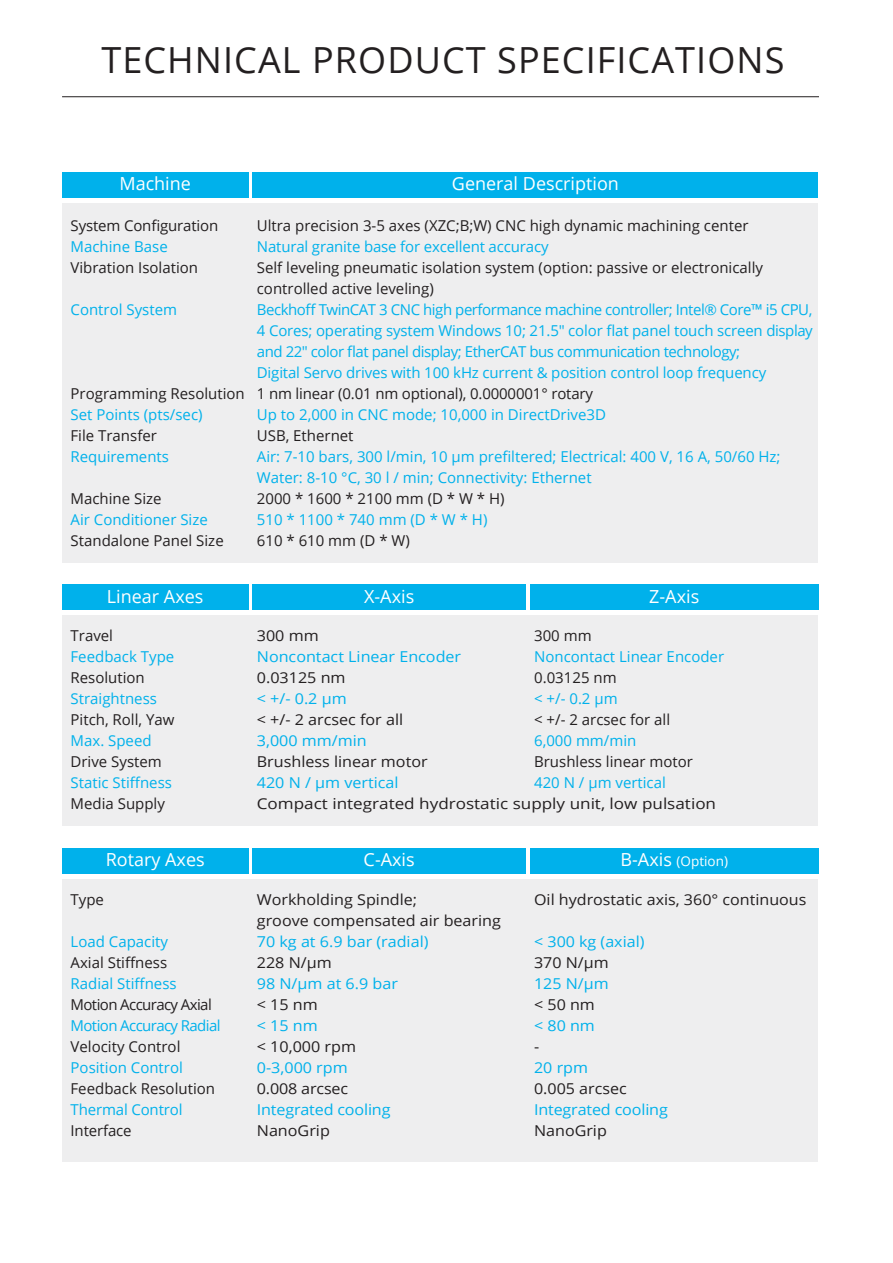
<style>
.page{position:relative;width:893px;height:1263px;background:#fff}
.page>*{position:absolute;margin:0;border:0;box-sizing:border-box;transform-origin:0 0}
.t1{font:36px "Open Sans";letter-spacing:.03em;color:#231f20}
.t2{font:18px "Open Sans";color:#fff}
.t3{font:15px "Open Sans";color:#231f20}
.t4{font:15px/21px "Open Sans";color:#00b1eb}
.t5{font:15px/21px "Open Sans";letter-spacing:-.03em;color:#00b1eb}
.t6{font:15px "Open Sans";color:#00b1eb;scale:1.08 1}
.t7{font:15px "Open Sans";color:#231f20;scale:1.08 1}
.t8{font:15px "Open Sans";color:#231f20;scale:1.07 1}
.t9{font:15px "Open Sans";color:#231f20;scale:1.14 1}
.t10{font:15px "Open Sans";color:#00b1eb;scale:1.07 1}
.t11{font:15px "Open Sans";letter-spacing:-.04em;color:#00b1eb}
.t12{font:15px "Open Sans";letter-spacing:-.04em;color:#231f20}
.t13{font:13.5px "Open Sans";color:#fff}
.s1{font-size:18px}
</style>
<div class="page">
<div style="left:62px;top:203px;width:756px;height:359px;background:#eeeeef"></div>
<div style="left:62px;top:615px;width:756px;height:211px;background:#eeeeef"></div>
<div style="left:62px;top:879px;width:756px;height:283px;background:#eeeeef"></div>
<hr style="left:62px;top:96px;width:757px;height:1px;background:#231f20">
<div style="left:62px;top:585px;width:186px;height:25px;background:#00b1eb"></div>
<div style="left:62px;top:172px;width:186px;height:26px;background:#00b1eb"></div>
<div style="left:253px;top:172px;width:565px;height:26px;background:#00b1eb"></div>
<div style="left:62px;top:848px;width:186px;height:26px;background:#00b1eb"></div>
<div style="left:253px;top:585px;width:273px;height:25px;background:#00b1eb"></div>
<div style="left:253px;top:848px;width:273px;height:26px;background:#00b1eb"></div>
<div style="left:530px;top:848px;width:288px;height:26px;background:#00b1eb"></div>
<div style="left:530px;top:585px;width:288px;height:25px;background:#00b1eb"></div>
<p class="t1" style="left:101px;top:36px;width:685px">TECHNICAL PRODUCT SPECIFICATIONS</p>
<p class="t2" style="left:119px;top:171px;width:73px">Machine</p>
<p class="t2" style="left:452px;top:171px;width:169px">General Description</p>
<p class="t3" style="left:71px;top:215px;width:149px">System Configuration</p>
<p class="t4" style="left:71px;top:235px;width:99px">Machine Base</p>
<p class="t3" style="left:71px;top:257px;width:129px">Vibration Isolation</p>
<p class="t4" style="left:71px;top:298px;width:108px">Control System</p>
<p class="t3" style="left:71px;top:383px;width:176px">Programming Resolution</p>
<p class="t4" style="left:71px;top:403px;width:134px">Set Points (pts/sec)</p>
<p class="t3" style="left:71px;top:425px;width:88px">File Transfer</p>
<p class="t4" style="left:71px;top:445px;width:100px">Requirements</p>
<p class="t3" style="left:71px;top:488px;width:93px">Machine Size</p>
<p class="t4" style="left:71px;top:508px;width:139px">Air Conditioner Size</p>
<p class="t3" style="left:71px;top:530px;width:155px">Standalone Panel Size</p>
<p class="t3" style="left:257px;top:215px;width:493px">Ultra precision 3-5 axes (XZC;B;W) CNC high dynamic machining center</p>
<p class="t4" style="left:257px;top:235px;width:293px">Natural granite base for excellent accuracy</p>
<p class="t3" style="left:257px;top:257px;width:508px">Self leveling pneumatic isolation system (option: passive or electronically</p>
<p class="t3" style="left:257px;top:278px;width:178px">controlled active leveling)</p>
<p class="t5" style="left:257px;top:298px;width:557px">Beckhoff TwinCAT 3 CNC high performance machine controller; Intel® Core™ i5 CPU,</p>
<p class="t5" style="left:257px;top:319px;width:557px">4 Cores; operating system Windows 10; 21.5″ color flat panel touch screen display and 22″ color flat panel display; EtherCAT bus communication technology;</p>
<p class="t4" style="left:257px;top:361px;width:511px">Digital Servo drives with 100 kHz current &amp; position control loop frequency</p>
<p class="t3" style="left:257px;top:383px;width:338px">1 nm linear (0.01 nm optional), 0.0000001° rotary</p>
<p class="t4" style="left:257px;top:403px;width:351px">Up to 2,000 in CNC mode; 10,000 in DirectDrive3D</p>
<p class="t3" style="left:257px;top:425px;width:98px">USB, Ethernet</p>
<p class="t4" style="left:257px;top:445px;width:525px">Air: 7-10 bars, 300 l/min, 10 μm prefiltered; Electrical: 400 V, 16 A, 50/60 Hz;<br>Water: 8-10 °C, 30 l / min; Connectivity: Ethernet</p>
<p class="t3" style="left:257px;top:488px;width:249px">2000 * 1600 * 2100 mm (D * W * H)</p>
<p class="t4" style="left:257px;top:508px;width:232px">510 * 1100 * 740 mm (D * W * H)</p>
<p class="t3" style="left:257px;top:530px;width:155px">610 * 610 mm (D * W)</p>
<p class="t2" style="left:107px;top:584px;width:98px">Linear Axes</p>
<p class="t3" style="left:71px;top:625px;width:44px">Travel</p>
<p class="t4" style="left:71px;top:646px;width:105px">Feedback Type</p>
<p class="t3" style="left:71px;top:667px;width:76px">Resolution</p>
<p class="t4" style="left:71px;top:688px;width:88px">Straightness</p>
<p class="t3" style="left:71px;top:709px;width:105px">Pitch, Roll, Yaw</p>
<p class="t4" style="left:71px;top:730px;width:83px">Max. Speed</p>
<p class="t3" style="left:71px;top:751px;width:93px">Drive System</p>
<p class="t4" style="left:71px;top:772px;width:103px">Static Stiffness</p>
<p class="t3" style="left:71px;top:793px;width:96px">Media Supply</p>
<p class="t2" style="left:106px;top:847px;width:100px">Rotary Axes</p>
<p class="t3" style="left:71px;top:889px;width:35px">Type</p>
<p class="t4" style="left:71px;top:930px;width:99px">Load Capacity</p>
<p class="t3" style="left:71px;top:952px;width:98px">Axial Stiffness</p>
<p class="t4" style="left:71px;top:972px;width:108px">Radial Stiffness</p>
<p class="t12" style="left:71px;top:994px;width:143px">Motion Accuracy Axial</p>
<p class="t11" style="left:71px;top:1015px;width:152px">Motion Accuracy Radial</p>
<p class="t3" style="left:71px;top:1036px;width:111px">Velocity Control</p>
<p class="t4" style="left:71px;top:1056px;width:114px">Position Control</p>
<p class="t3" style="left:71px;top:1078px;width:146px">Feedback Resolution</p>
<p class="t4" style="left:71px;top:1098px;width:113px">Thermal Control</p>
<p class="t3" style="left:71px;top:1120px;width:63px">Interface</p>
<p class="t2" style="left:364px;top:584px;width:52px">X-Axis</p>
<p class="t2" style="left:649px;top:584px;width:52px">Z-Axis</p>
<p class="t7" style="left:257px;top:625px;width:59px">300 mm</p>
<p class="t6" style="left:257px;top:646px;width:191px">Noncontact Linear Encoder</p>
<p class="t7" style="left:257px;top:667px;width:84px">0.03125 nm</p>
<p class="t6" style="left:257px;top:688px;width:85px">&lt; +/- 0.2 μm</p>
<p class="t7" style="left:257px;top:709px;width:137px">&lt; +/- 2 arcsec for all</p>
<p class="t6" style="left:257px;top:730px;width:103px">3,000 mm/min</p>
<p class="t7" style="left:257px;top:751px;width:160px">Brushless linear motor</p>
<p class="t6" style="left:257px;top:772px;width:133px">420 N / µm vertical</p>
<p class="t3" style="left:534px;top:625px;width:59px">300 mm</p>
<p class="t4" style="left:534px;top:646px;width:192px">Noncontact Linear Encoder</p>
<p class="t3" style="left:534px;top:667px;width:84px">0.03125 nm</p>
<p class="t4" style="left:534px;top:688px;width:85px">&lt; +/- 0.2 μm</p>
<p class="t3" style="left:534px;top:709px;width:138px">&lt; +/- 2 arcsec for all</p>
<p class="t4" style="left:534px;top:730px;width:104px">6,000 mm/min</p>
<p class="t3" style="left:534px;top:751px;width:160px">Brushless linear motor</p>
<p class="t4" style="left:534px;top:772px;width:133px">420 N / µm vertical</p>
<p class="t9" style="left:257px;top:793px;width:404px">Compact integrated hydrostatic supply unit, low pulsation</p>
<p class="t2" style="left:364px;top:847px;width:53px">C-Axis</p>
<p class="t13" style="left:620px;top:852px;width:109px"><span class="s1">B-Axis</span> (Option)</p>
<p class="t7" style="left:257px;top:889px;width:150px">Workholding Spindle;</p>
<p class="t7" style="left:257px;top:910px;width:228px">groove compensated air bearing</p>
<p class="t6" style="left:257px;top:931px;width:160px">70 kg at 6.9 bar (radial)</p>
<p class="t7" style="left:257px;top:952px;width:71px">228 N/μm</p>
<p class="t6" style="left:257px;top:973px;width:132px">98 N/μm at 6.9 bar</p>
<p class="t7" style="left:257px;top:994px;width:58px">&lt; 15 nm</p>
<p class="t6" style="left:257px;top:1015px;width:58px">&lt; 15 nm</p>
<p class="t7" style="left:257px;top:1036px;width:93px">&lt; 10,000 rpm</p>
<p class="t6" style="left:257px;top:1057px;width:86px">0-3,000 rpm</p>
<p class="t7" style="left:257px;top:1078px;width:86px">0.008 arcsec</p>
<p class="t6" style="left:257px;top:1099px;width:125px">Integrated cooling</p>
<p class="t7" style="left:257px;top:1120px;width:69px">NanoGrip</p>
<p class="t8" style="left:534px;top:889px;width:256px">Oil hydrostatic axis, 360° continuous</p>
<p class="t10" style="left:534px;top:931px;width:105px">&lt; 300 kg (axial)</p>
<p class="t8" style="left:534px;top:952px;width:71px">370 N/μm</p>
<p class="t10" style="left:534px;top:973px;width:71px">125 N/μm</p>
<p class="t8" style="left:534px;top:994px;width:58px">&lt; 50 nm</p>
<p class="t10" style="left:534px;top:1015px;width:58px">&lt; 80 nm</p>
<p class="t8" style="left:534px;top:1036px;width:6px">-</p>
<p class="t10" style="left:534px;top:1057px;width:52px">20 rpm</p>
<p class="t8" style="left:534px;top:1078px;width:88px">0.005 arcsec</p>
<p class="t6" style="left:534px;top:1099px;width:125px">Integrated cooling</p>
<p class="t8" style="left:534px;top:1120px;width:69px">NanoGrip</p>
</div>
